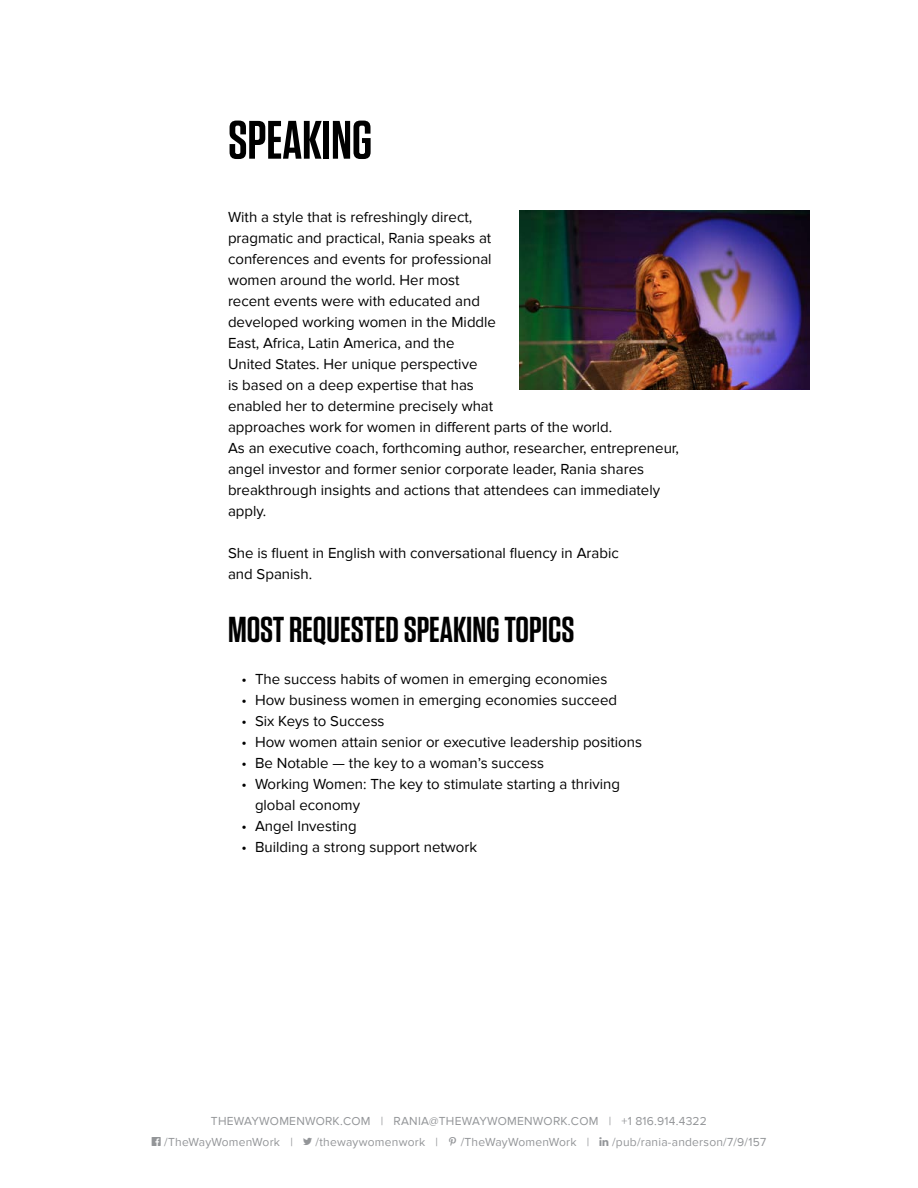
<style>
.page{position:relative;width:918px;height:1188px;background:#fff}
.page>*{position:absolute;margin:0;border:0;box-sizing:border-box;transform-origin:0 0}
.t1{font:600 54px "Tungsten";color:#000}
.t2{font:600 36px "Tungsten";color:#000}
.t3{font:15px/21px "Proxima Nova";color:#000}
.t4{font:12px/21px "Proxima Nova";letter-spacing:.02em;color:#939598;text-align:center}
.s1{font-family:"SS Social";font-size:9px}
</style>
<div class="page">
<img style="left:519px;top:210px;width:291px;height:180px">
<h1 class="t1" style="left:228px;top:112px;width:146px">SPEAKING</h1>
<p class="t3" style="left:228px;top:207px;width:453px">With a style that is refreshingly direct,<br>pragmatic and practical, Rania speaks at<br>conferences and events for professional<br>women around the world. Her most<br>recent events were with educated and<br>developed working women in the Middle<br>East, Africa, Latin America, and the<br>United States. Her unique perspective<br>is based on a deep expertise that has<br>enabled her to determine precisely what<br>approaches work for women in different parts of the world.<br>As an executive coach, forthcoming author, researcher, entrepreneur, angel investor and former senior corporate leader, Rania shares breakthrough insights and actions that attendees can immediately apply.</p>
<p class="t3" style="left:228px;top:543px;width:392px">She is fluent in English with conversational fluency in Arabic and Spanish.</p>
<h2 class="t2" style="left:228px;top:611px;width:348px">MOST REQUESTED SPEAKING TOPICS</h2>
<p class="t3" style="left:242px;top:669px;width:367px">• The success habits of women in emerging economies</p>
<p class="t3" style="left:242px;top:690px;width:377px">• How business women in emerging economies succeed</p>
<p class="t3" style="left:242px;top:711px;width:145px">• Six Keys to Success</p>
<p class="t3" style="left:242px;top:732px;width:402px">• How women attain senior or executive leadership positions</p>
<p class="t3" style="left:242px;top:753px;width:304px">• Be Notable — the key to a woman’s success</p>
<p class="t3" style="left:255px;top:774px;width:367px;text-indent:-14px">• Working Women: The key to stimulate starting a thriving global economy</p>
<p class="t3" style="left:242px;top:816px;width:117px">• Angel Investing</p>
<p class="t3" style="left:242px;top:837px;width:237px">• Building a strong support network</p>
<p class="t4" style="left:152px;top:1111px;width:616px">THEWAYWOMENWORK.COM | RANIA@THEWAYWOMENWORK.COM | +1 816.914.4322<br><span class="s1">FACEBOOK</span> /TheWayWomenWork | <span class="s1">TWITTER</span> /thewaywomenwork | <span class="s1">PINTEREST</span> /TheWayWomenWork | <span class="s1">LINKEDIN</span> /pub/rania-anderson/7/9/157</p>
</div>
